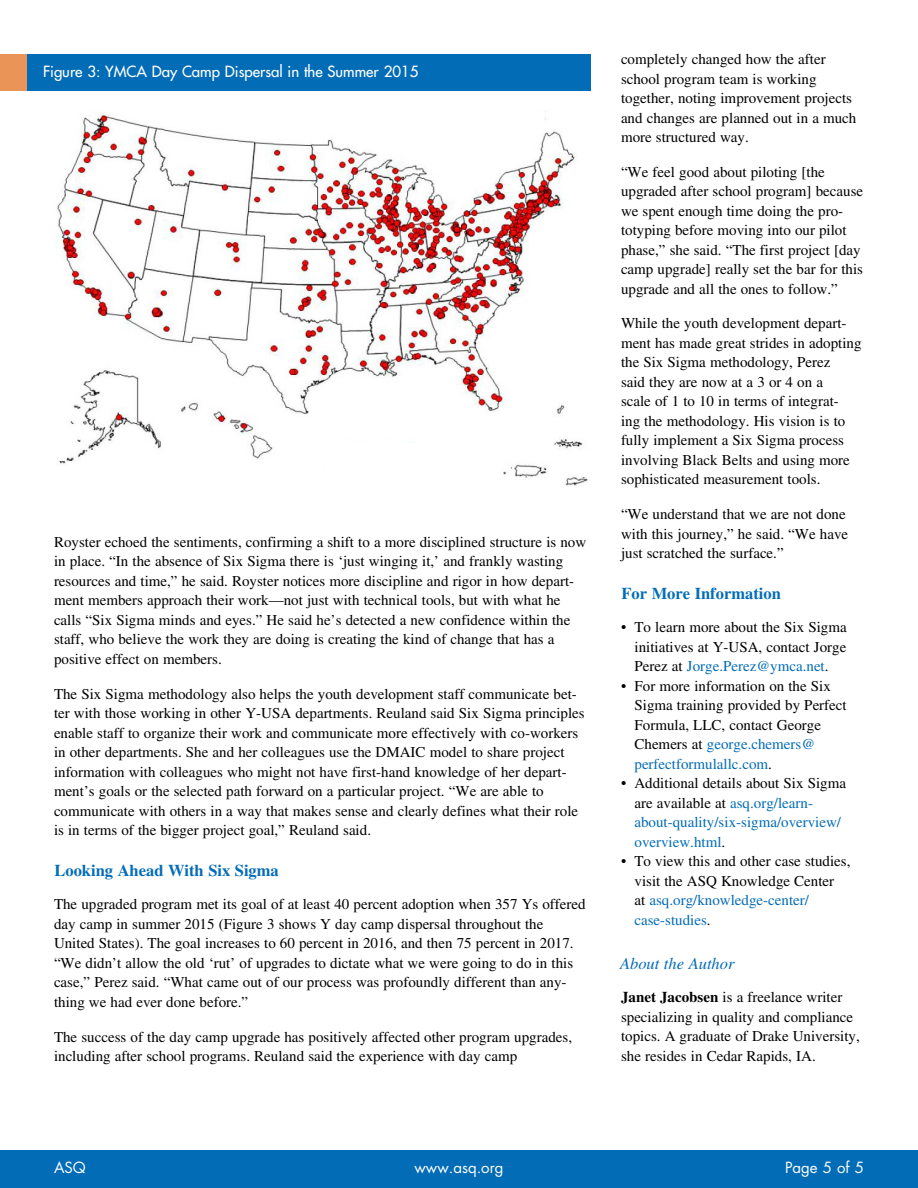
<style>
.page{position:relative;width:918px;height:1188px;background:#fff}
.page>*{position:absolute;margin:0;border:0;box-sizing:border-box;transform-origin:0 0}
.t1{font:700 16.5px "Times LT Std";color:#036cb6}
.t2{font:italic 16.5px "Times LT Std";color:#036cb6}
.t3{font:15px/19.5px "Times LT Std";color:#000}
.t4{font:15px/19.5px "Times LT Std";color:#036cb6}
.t5{font:500 15px "Futura Std";color:#fff}
.t6{font:15px "Futura Std";color:#fff}
.s1{color:#036cb6}
.s2{color:#000}
.s3{font-weight:700}
</style>
<div class="page">
<div style="left:0;top:1150px;width:918px;height:38px;background:#036cb6"></div>
<img style="left:56px;top:114px;width:532px;height:372px">
<div style="left:0;top:54px;width:27px;height:37px;background:#eb9458"></div>
<div style="left:27px;top:54px;width:564px;height:37px;background:#036cb6"></div>
<div style="left:327px;top:444px;width:162px;height:33px;background:#fff"></div>
<p class="t5" style="left:43px;top:62px;width:377px">Figure 3: YMCA Day Camp Dispersal in the Summer 2015</p>
<p class="t3" style="left:54px;top:532px;width:534px">Royster echoed the sentiments, confirming a shift to a more disciplined structure is now in place. “In the absence of Six Sigma there is ‘just winging it,’ and frankly wasting resources and time,” he said. Royster notices more discipline and rigor in how depart&shy;ment members approach their work—not just with technical tools, but with what he calls “Six Sigma minds and eyes.” He said he’s detected a new confidence within the staff, who believe the work they are doing is creating the kind of change that has a positive effect on members.</p>
<p class="t3" style="left:54px;top:684px;width:532px">The Six Sigma methodology also helps the youth development staff communicate bet&shy;ter with those working in other Y-USA departments. Reuland said Six Sigma principles enable staff to organize their work and communicate more effectively with co-workers in other departments. She and her colleagues use the DMAIC model to share project information with colleagues who might not have first-hand knowledge of her depart&shy;ment’s goals or the selected path forward on a particular project. “We are able to communicate with others in a way that makes sense and clearly defines what their role is in terms of the bigger project goal,” Reuland said.</p>
<p class="t1" style="left:54px;top:861px;width:226px">Looking Ahead With Six Sigma</p>
<p class="t3" style="left:54px;top:895px;width:533px">The upgraded program met its goal of at least 40 percent adoption when 357 Ys offered day camp in summer 2015 (Figure 3 shows Y day camp dispersal throughout the United States). The goal increases to 60 percent in 2016, and then 75 percent in 2017. “We didn’t allow the old ‘rut’ of upgrades to dictate what we were going to do in this case,” Perez said. “What came out of our process was profoundly different than any&shy;thing we had ever done before.”</p>
<p class="t3" style="left:54px;top:1027px;width:520px">The success of the day camp upgrade has positively affected other program upgrades, including after school programs. Reuland said the experience with day camp</p>
<p class="t3" style="left:621px;top:49px;width:237px">completely changed how the after school program team is working together, noting improvement projects and changes are planned out in a much more structured way.</p>
<p class="t3" style="left:621px;top:162px;width:244px">“We feel good about piloting [the upgraded after school program] because we spent enough time doing the pro&shy;totyping before moving into our pilot phase,” she said. “The first project [day camp upgrade] really set the bar for this upgrade and all the ones to follow.”</p>
<p class="t3" style="left:621px;top:314px;width:242px">While the youth development depart&shy;ment has made great strides in adopting the Six Sigma methodology, Perez<br>said they are now at a 3 or 4 on a<br>scale of 1 to 10 in terms of integrat&shy;ing the methodology. His vision is to fully implement a Six Sigma process involving Black Belts and using more sophisticated measurement tools.</p>
<p class="t3" style="left:621px;top:504px;width:229px">“We understand that we are not done with this journey,” he said. “We have just scratched the surface.”</p>
<p class="t1" style="left:621px;top:584px;width:161px">For More Information</p>
<p class="t3" style="left:634px;top:618px;width:214px;text-align:justify;text-indent:-14px">• To learn more about the Six Sigma initiatives at Y-USA, contact Jorge Perez at <span class="s1">Jorge.Perez@ymca.net</span>.</p>
<p class="t3" style="left:634px;top:676px;width:214px;text-indent:-14px">• For more information on the Six<br>Sigma training provided by Perfect<br>Formula, LLC, contact George<br>Chemers at <span class="s1">george.chemers@ perfectformulallc.com</span>.</p>
<p class="t4" style="left:634px;top:774px;width:213px;text-indent:-14px"><span class="s2">• Additional details about Six Sigma are available at</span> asq.org/learn&shy;about-quality/six-sigma/overview/ overview.html<span class="s2">.</span></p>
<p class="t3" style="left:634px;top:852px;width:217px;text-indent:-14px">• To view this and other case studies, visit the ASQ Knowledge Center<br>at <span class="s1">asq.org/knowledge-center/ case-studies</span>.</p>
<p class="t2" style="left:620px;top:955px;width:116px">About the Author</p>
<p class="t3" style="left:621px;top:987px;width:240px"><span class="s3">Janet Jacobsen</span> is a freelance writer specializing in quality and compliance topics. A graduate of Drake University, she resides in Cedar Rapids, IA.</p>
<p class="t6" style="left:54px;top:1158px;width:33px">ASQ</p>
<p class="t6" style="left:415px;top:1158px;width:90px">www.asq.org</p>
<p class="t6" style="left:785px;top:1158px;width:80px">Page 5 of 5</p>
</div>
